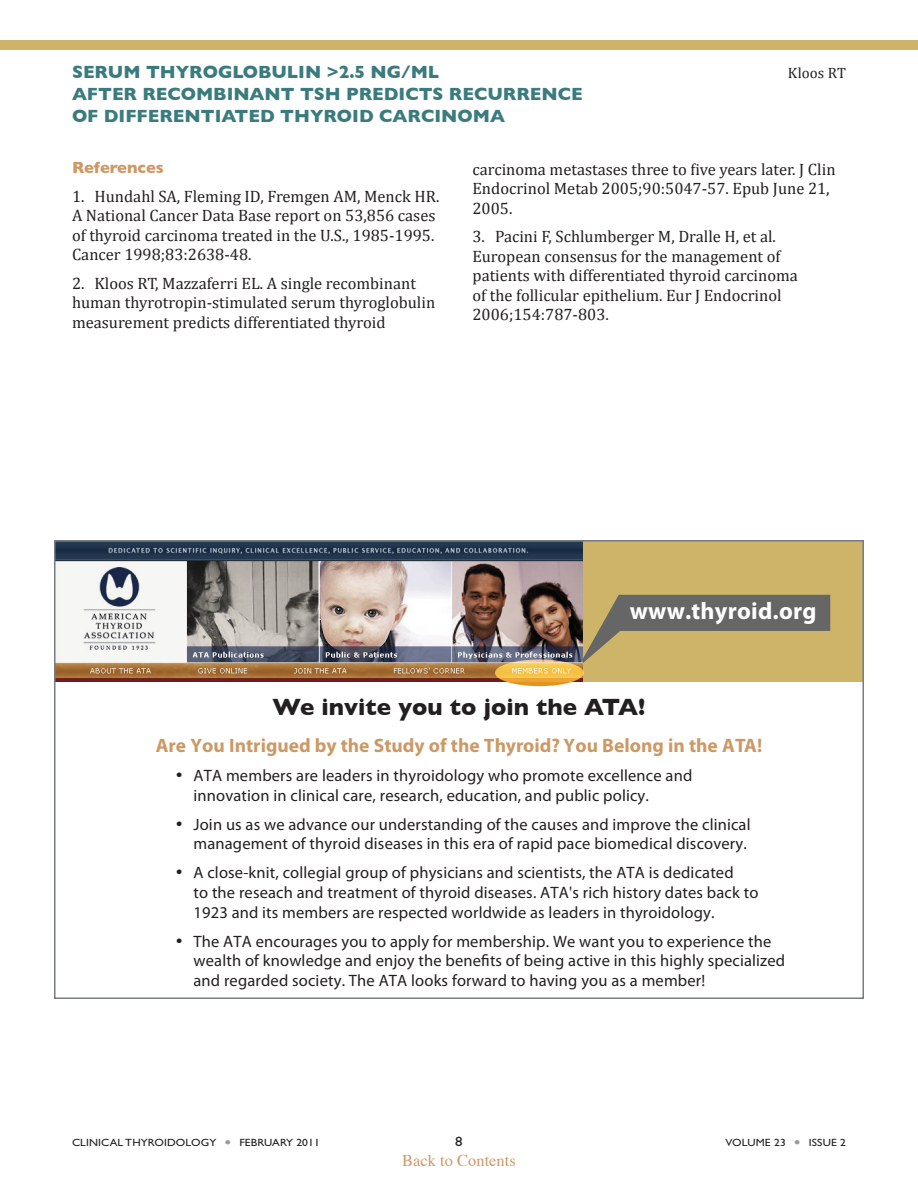
<style>
.page{position:relative;width:918px;height:1188px;background:#fff}
.page>*{position:absolute;margin:0;border:0;box-sizing:border-box;transform-origin:0 0}
.t1{font:700 24px "Gill Sans";color:#231f20}
.t2{font:700 24px "Myriad Pro";letter-spacing:.01em;color:#fff}
.t3{font:700 19.5px "Myriad Pro";color:#c96}
.Topic_Header_page_2{font:700 18px/21.6px "Gill Sans";color:#3a7b7d}
.t4{font:16.5px/19.8px "Myriad Pro";letter-spacing:.01em;color:#231f20}
.commentary_bullet{font:16.5px/19.5px "Cambria";color:#231f20}
.t5{font:16.5px "Times";color:#c96}
.commentary_reference{font:700 16.5px "Gill Sans";color:#c96}
.Topic_Header_page_2-2{font:15px "Cambria";letter-spacing:.005em;color:#231f20}
.t6{font:13.5px "Gill Sans Std";color:#231f20;scale:1.1 1}
.t7{font:10.5px "Gill Sans Std";letter-spacing:.01em;color:#231f20;scale:1.1 1}
.s1{color:#999}
</style>
<div class="page">
<div style="left:0;top:40px;width:918px;height:10px;background:#cdb469"></div>
<div style="left:582px;top:541px;width:282px;height:141px;background:#cdb469"></div>
<svg style="left:582px;top:595px;width:248px;height:72px"></svg>
<img style="left:57px;top:543px;width:525px;height:139px">
<svg style="left:495px;top:660px;width:89px;height:26px;background:#f2be51"></svg>
<div style="left:54px;top:540px;width:810px;height:459px;border:2px solid #777b82"></div>
<p class="Topic_Header_page_2" style="left:72px;top:61px;width:369px">SERUM THYROGLOBULIN &gt;2.5 NG/ML</p>
<p class="Topic_Header_page_2-2" style="left:788px;top:64px;width:60px">Kloos RT</p>
<p class="Topic_Header_page_2" style="left:72px;top:83px;width:512px">AFTER RECOMBINANT TSH PREDICTS RECURRENCE<br>OF DIFFERENTIATED THYROID CARCINOMA</p>
<p class="commentary_reference" style="left:72px;top:158px;width:93px">References</p>
<p class="commentary_bullet" style="left:72px;top:186px;width:369px">1. Hundahl SA, Fleming ID, Fremgen AM, Menck HR.<br>A National Cancer Data Base report on 53,856 cases of thyroid carcinoma treated in the U.S., 1985-1995.<br>Cancer 1998;83:2638-48.</p>
<p class="commentary_bullet" style="left:72px;top:273px;width:365px">2. Kloos RT, Mazzaferri EL. A single recombinant human thyrotropin-stimulated serum thyroglobulin measurement predicts differentiated thyroid</p>
<p class="commentary_bullet" style="left:472px;top:159px;width:365px">carcinoma metastases three to five years later. J Clin<br>Endocrinol Metab 2005;90:5047-57. Epub June 21,<br>2005.</p>
<p class="commentary_bullet" style="left:472px;top:227px;width:327px">3. Pacini F, Schlumberger M, Dralle H, et al.<br>European consensus for the management of patients with differentiated thyroid carcinoma of the follicular epithelium. Eur J Endocrinol 2006;154:787-803.</p>
<p class="t2" style="left:630px;top:596px;width:188px">www.thyroid.org</p>
<p class="t1" style="left:273px;top:693px;width:374px">We invite you to join the ATA!</p>
<p class="t3" style="left:156px;top:733px;width:608px">Are You Intrigued by the Study of the Thyroid? You Belong in the ATA!</p>
<p class="t4" style="left:194px;top:765px;width:500px;text-indent:-18px">• ATA members are leaders in thyroidology who promote excellence and innovation in clinical care, research, education, and public policy.</p>
<p class="t4" style="left:176px;top:814px;width:577px;text-align:right">• Join us as we advance our understanding of the causes and improve the clinical management of thyroid diseases in this era of rapid pace biomedical discovery.</p>
<p class="t4" style="left:194px;top:863px;width:566px;text-indent:-18px">• A close-knit, collegial group of physicians and scientists, the ATA is dedicated<br>to the reseach and treatment of thyroid diseases. ATA's rich history dates back to<br>1923 and its members are respected worldwide as leaders in thyroidology.</p>
<p class="t4" style="left:194px;top:931px;width:593px;text-indent:-18px">• The ATA encourages you to apply for membership. We want you to experience the wealth of knowledge and enjoy the benefits of being active in this highly specialized and regarded society. The ATA looks forward to having you as a member!</p>
<p class="t7" style="left:72px;top:1137px;width:227px">CLINICAL THYROIDOLOGY <span class="s1">●</span> FEBRUARY 2011</p>
<p class="t6" style="left:455px;top:1134px;width:8px">8</p>
<p class="t7" style="left:726px;top:1137px;width:111px">VOLUME 23 <span class="s1">●</span> ISSUE 2</p>
<p class="t5" style="left:402px;top:1145px;width:115px">Back to Contents</p>
</div>
